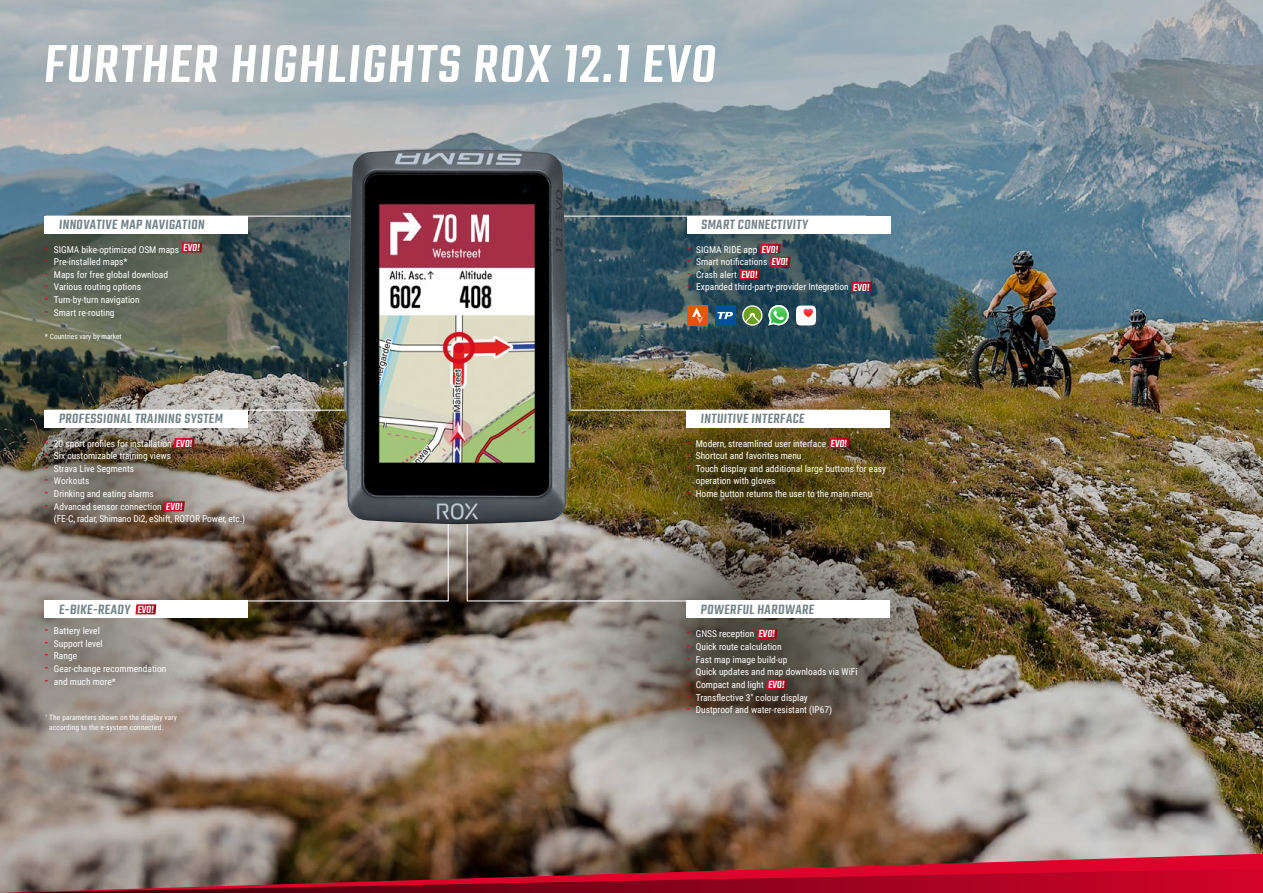
<style>
.page{position:relative;width:1263px;height:893px;background:#fff}
.page>*{position:absolute;margin:0;border:0;box-sizing:border-box;transform-origin:0 0}
._03_Headline_grau_55pt_Medium{font:500 58.35px "Teko";color:#fff}
._01_Feature___Funktionen_weiß{font:500 14.7px "Teko";color:#708186}
.t1{font:500 11.4px "Teko";color:#fff}
.t2{font:9.45px/12.6px "Roboto Condensed";color:#fff}
.Copytext{font:7.35px/9.4px "Roboto Condensed";letter-spacing:.02em;color:#fff}
._05_Copytext_schwarz_9pt{font:7.35px "Roboto Condensed";color:#fff}
.s1{font-size:13.5px;color:#dd0029}
</style>
<div class="page">
<img style="left:0;top:0;width:1263px;height:854px">
<svg style="left:325px;top:854px;width:938px;height:4px;background:#795447"></svg>
<svg style="left:325px;top:858px;width:938px;height:35px;background:#971223"></svg>
<svg style="left:0;top:170px;width:314px;height:195px;background:#586560"></svg>
<svg style="left:562px;top:148px;width:372px;height:236px;background:#486571"></svg>
<img style="left:617px;top:356px;width:236px;height:235px;border-radius:50%">
<img style="left:718px;top:321px;width:236px;height:236px;border-radius:50%">
<svg style="left:499px;top:518px;width:538px;height:274px;background:#82786b"></svg>
<img style="left:0;top:365px;width:325px;height:528px">
<hr style="left:547px;top:410px;width:318px;height:1px;background:#fff">
<hr style="left:547px;top:216px;width:319px;height:1px;background:#fff">
<hr style="left:46px;top:216px;width:393px;height:1px;background:#fff">
<hr style="left:46px;top:410px;width:382px;height:1px;background:#fff">
<svg style="left:45px;top:470px;width:404px;height:132px;background:#867a6f"></svg>
<img style="left:466px;top:474px;width:401px;height:128px">
<img style="left:344px;top:149px;width:227px;height:375px">
<div style="left:45px;top:216px;width:203px;height:17px;background:#fff"></div>
<svg style="left:181px;top:242px;width:21px;height:10px"></svg>
<div style="left:45px;top:600px;width:203px;height:18px;background:#fff"></div>
<svg style="left:0;top:552px;width:201px;height:190px;background:#9c948d"></svg>
<div style="left:45px;top:410px;width:203px;height:18px;background:#fff"></div>
<svg style="left:174px;top:438px;width:21px;height:10px"></svg>
<svg style="left:164px;top:501px;width:21px;height:10px"></svg>
<div style="left:687px;top:216px;width:203px;height:17px;background:#fff"></div>
<svg style="left:739px;top:244px;width:51px;height:35px;background:#5f3646"></svg>
<svg style="left:851px;top:282px;width:21px;height:10px"></svg>
<div style="left:687px;top:410px;width:203px;height:18px;background:#fff"></div>
<svg style="left:828px;top:438px;width:21px;height:10px"></svg>
<div style="left:687px;top:600px;width:203px;height:18px;background:#fff"></div>
<svg style="left:756px;top:629px;width:21px;height:10px"></svg>
<svg style="left:766px;top:679px;width:21px;height:10px"></svg>
<img style="left:766px;top:303px;width:25px;height:25px">
<img style="left:768px;top:304px;width:21px;height:22px">
<svg style="left:768px;top:305px;width:21px;height:20px"></svg>
<div style="left:687px;top:305px;width:21px;height:21px;background:#ea5408"></div>
<svg style="left:692px;top:308px;width:11px;height:16px"></svg>
<div style="left:715px;top:305px;width:20px;height:21px;background:#005191"></div>
<svg style="left:717px;top:312px;width:16px;height:7px"></svg>
<svg style="left:742px;top:305px;width:20px;height:21px"></svg>
<svg style="left:743px;top:307px;width:18px;height:17px"></svg>
<svg style="left:796px;top:305px;width:20px;height:21px"></svg>
<p class="_03_Headline_grau_55pt_Medium" style="left:43px;top:30px;width:680px">FURTHER HIGHLIGHTS ROX 12.1 EVO</p>
<p class="_01_Feature___Funktionen_weiß" style="left:59px;top:216px;width:149px">INNOVATIVE MAP NAVIGATION</p>
<p class="t2" style="left:45px;top:242px;width:136px"><span class="s1">-</span> SIGMA bike-optimized OSM maps</p>
<p class="t1" style="left:183px;top:241px;width:19px">EVO!</p>
<p class="t2" style="left:45px;top:255px;width:84px"><span class="s1">-</span> Pre-installed maps*</p>
<p class="t2" style="left:45px;top:268px;width:125px"><span class="s1">-</span> Maps for free global download</p>
<p class="t2" style="left:45px;top:280px;width:98px"><span class="s1">-</span> Various routing options</p>
<p class="t2" style="left:45px;top:293px;width:96px"><span class="s1">-</span> Turn-by-turn navigation</p>
<p class="t2" style="left:45px;top:306px;width:71px"><span class="s1">-</span> Smart re-routing</p>
<p class="_05_Copytext_schwarz_9pt" style="left:45px;top:331px;width:78px">* Countries vary by market</p>
<p class="_01_Feature___Funktionen_weiß" style="left:59px;top:410px;width:167px">PROFESSIONAL TRAINING SYSTEM</p>
<p class="t2" style="left:45px;top:436px;width:128px"><span class="s1">-</span> 20 sport profiles for installation</p>
<p class="t1" style="left:176px;top:437px;width:19px">EVO!</p>
<p class="t2" style="left:45px;top:449px;width:128px"><span class="s1">-</span> Six customizable training views</p>
<p class="t2" style="left:45px;top:462px;width:91px"><span class="s1">-</span> Strava Live Segments</p>
<p class="t2" style="left:45px;top:474px;width:46px"><span class="s1">-</span> Workouts</p>
<p class="t2" style="left:45px;top:487px;width:110px"><span class="s1">-</span> Drinking and eating alarms</p>
<p class="t2" style="left:45px;top:500px;width:118px"><span class="s1">-</span> Advanced sensor connection</p>
<p class="t1" style="left:166px;top:500px;width:19px">EVO!</p>
<p class="t2" style="left:54px;top:512px;width:193px">(FE-C, radar, Shimano Di2, eShift, ROTOR Power, etc.)</p>
<p class="_01_Feature___Funktionen_weiß" style="left:59px;top:601px;width:75px">E-BIKE-READY</p>
<p class="t1" style="left:137px;top:603px;width:19px">EVO!</p>
<p class="t2" style="left:45px;top:624px;width:56px"><span class="s1">-</span> Battery level</p>
<p class="t2" style="left:45px;top:637px;width:59px"><span class="s1">-</span> Support level</p>
<p class="t2" style="left:45px;top:649px;width:34px"><span class="s1">-</span> Range</p>
<p class="t2" style="left:45px;top:662px;width:123px"><span class="s1">-</span> Gear-change recommendation</p>
<p class="t2" style="left:45px;top:675px;width:73px"><span class="s1">-</span> and much more*</p>
<p class="Copytext" style="left:49px;top:713px;width:129px;text-indent:-4px"><sup>*</sup> The parameters shown on the display vary according to the e-system connected.</p>
<p class="_01_Feature___Funktionen_weiß" style="left:701px;top:216px;width:110px">SMART CONNECTIVITY</p>
<p class="t2" style="left:687px;top:242px;width:72px"><span class="s1">-</span> SIGMA RIDE app</p>
<p class="t1" style="left:761px;top:243px;width:19px">EVO!</p>
<p class="t2" style="left:687px;top:255px;width:82px"><span class="s1">-</span> Smart notifications</p>
<p class="t1" style="left:771px;top:255px;width:19px">EVO!</p>
<p class="t2" style="left:687px;top:268px;width:51px"><span class="s1">-</span> Crash alert</p>
<p class="t1" style="left:741px;top:268px;width:19px">EVO!</p>
<p class="t2" style="left:687px;top:280px;width:163px"><span class="s1">-</span> Expanded third-party-provider Integration</p>
<p class="t1" style="left:853px;top:280px;width:19px">EVO!</p>
<p class="_01_Feature___Funktionen_weiß" style="left:701px;top:410px;width:107px">INTUITIVE INTERFACE</p>
<p class="t2" style="left:687px;top:436px;width:141px"><span class="s1">-</span> Modern, streamlined user interface</p>
<p class="t1" style="left:830px;top:437px;width:19px">EVO!</p>
<p class="t2" style="left:687px;top:449px;width:116px"><span class="s1">-</span> Shortcut and favorites menu</p>
<p class="t2" style="left:696px;top:462px;width:192px;text-indent:-9px"><span class="s1">-</span> Touch display and additional large buttons for easy operation with gloves</p>
<p class="t2" style="left:687px;top:487px;width:187px"><span class="s1">-</span> Home button returns the user to the main menu</p>
<p class="_01_Feature___Funktionen_weiß" style="left:701px;top:601px;width:117px">POWERFUL HARDWARE</p>
<p class="t2" style="left:687px;top:627px;width:69px"><span class="s1">-</span> GNSS reception</p>
<p class="t1" style="left:758px;top:627px;width:19px">EVO!</p>
<p class="t2" style="left:687px;top:640px;width:96px"><span class="s1">-</span> Quick route calculation</p>
<p class="t2" style="left:687px;top:653px;width:102px"><span class="s1">-</span> Fast map image build-up</p>
<p class="t2" style="left:687px;top:665px;width:172px"><span class="s1">-</span> Quick updates and map downloads via WiFi</p>
<p class="t2" style="left:687px;top:678px;width:79px"><span class="s1">-</span> Compact and light</p>
<p class="t1" style="left:768px;top:678px;width:19px">EVO!</p>
<p class="t2" style="left:687px;top:690px;width:123px"><span class="s1">-</span> Transflective 3" colour display</p>
<p class="t2" style="left:687px;top:703px;width:147px"><span class="s1">-</span> Dustproof and water-resistant (IP67)</p>
</div>
